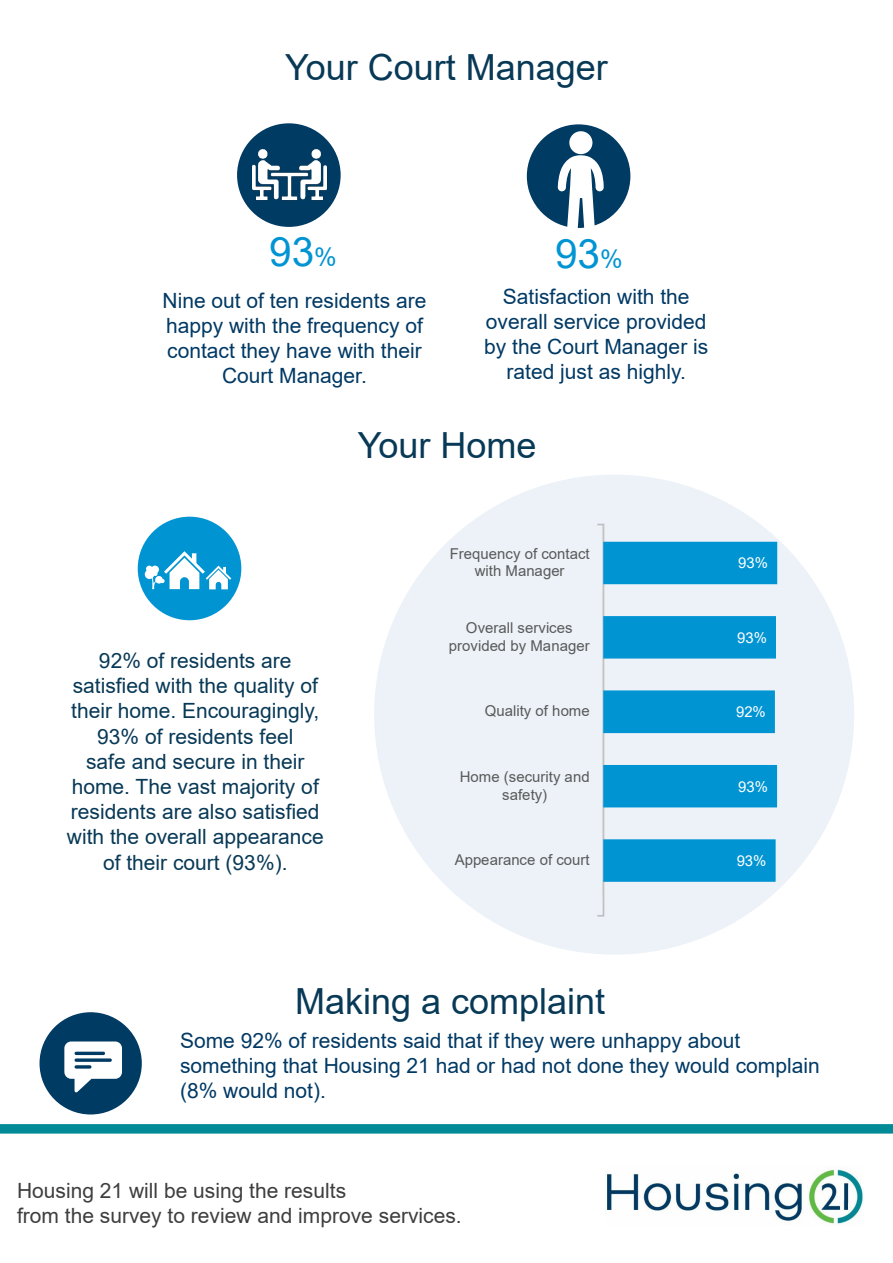
<style>
.page{position:relative;width:893px;height:1263px;background:#fff}
.page>*{position:absolute;margin:0;border:0;box-sizing:border-box;transform-origin:0 0}
.t1{font:40.5px "Arial";color:#0194d3}
.t2{font:36px "Arial";color:#083956}
.t3{font:21px/25.2px "Arial";color:#003964;text-align:center}
.t4{font:21px/25.2px "Arial";color:#083956;text-align:center}
.t5{font:21px/25.2px "Arial";color:#3e3e3f}
.t6{font:15px/17.2px "Arial";color:#595959;text-align:center}
.t7{font:15px "Arial";color:#fff}
.s1{font-size:25.5px}
</style>
<div class="page">
<div style="left:0;top:1124px;width:893px;height:9px;background:#008b96;border:2px solid #008b96"></div>
<img style="left:606px;top:1169px;width:257px;height:55px">
<div style="left:374px;top:475px;width:480px;height:480px;background:#ecf2f8;border-radius:50%"></div>
<div style="left:527px;top:124px;width:103px;height:104px;background:#003b64;border-radius:50%"></div>
<div style="left:569px;top:131px;width:23px;height:23px;background:#fff;border-radius:50%"></div>
<svg style="left:558px;top:155px;width:46px;height:73px"></svg>
<div style="left:237px;top:123px;width:104px;height:104px;background:#003b64;border-radius:50%"></div>
<div style="left:138px;top:517px;width:103px;height:103px;background:#0194d3;border-radius:50%"></div>
<svg style="left:145px;top:551px;width:86px;height:38px"></svg>
<div style="left:40px;top:1012px;width:102px;height:102px;background:#003b64;border-radius:50%"></div>
<svg style="left:64px;top:1041px;width:58px;height:51px"></svg>
<svg style="left:603px;top:542px;width:174px;height:340px;fill:#0194d3"></svg>
<hr style="left:602px;top:526px;width:1px;height:372px;background:#d9d9d9">
<img style="left:243px;top:128px;width:93px;height:93px">
<p class="t2" style="left:285px;top:43px;width:324px">Your Court Manager</p>
<p class="t1" style="left:269px;top:224px;width:69px">93<span class="s1">%</span></p>
<p class="t3" style="left:163px;top:288px;width:265px">Nine out of ten residents are happy with the frequency of contact they have with their<br>Court Manager.</p>
<p class="t1" style="left:555px;top:226px;width:69px">93<span class="s1">%</span></p>
<p class="t3" style="left:484px;top:283px;width:226px">Satisfaction with the overall service provided by the Court Manager is rated just as highly.</p>
<p class="t2" style="left:358px;top:420px;width:180px">Your Home</p>
<p class="t4" style="left:67px;top:648px;width:258px">92% of residents are satisfied with the quality of their home. Encouragingly,<br>93% of residents feel<br>safe and secure in their home. The vast majority of residents are also satisfied with the overall appearance of their court (93%).</p>
<p class="t6" style="left:450px;top:545px;width:142px">Frequency of contact with Manager</p>
<p class="t6" style="left:449px;top:619px;width:142px">Overall services provided by Manager</p>
<p class="t6" style="left:485px;top:702px;width:106px">Quality of home</p>
<p class="t6" style="left:460px;top:768px;width:131px">Home (security and safety)</p>
<p class="t6" style="left:455px;top:851px;width:136px">Appearance of court</p>
<p class="t2" style="left:295px;top:976px;width:312px">Making a complaint</p>
<p class="t7" style="left:738px;top:553px;width:31px">93%</p>
<p class="t7" style="left:737px;top:627px;width:31px">93%</p>
<p class="t7" style="left:736px;top:702px;width:31px">92%</p>
<p class="t7" style="left:738px;top:776px;width:31px">93%</p>
<p class="t7" style="left:737px;top:850px;width:31px">93%</p>
<p class="t3" style="left:180px;top:1027px;width:641px;text-align:left">Some 92% of residents said that if they were unhappy about something that Housing 21 had or had not done they would complain (8% would not).</p>
<p class="t5" style="left:17px;top:1177px;width:446px">Housing 21 will be using the results<br>from the survey to review and improve services.</p>
</div>
